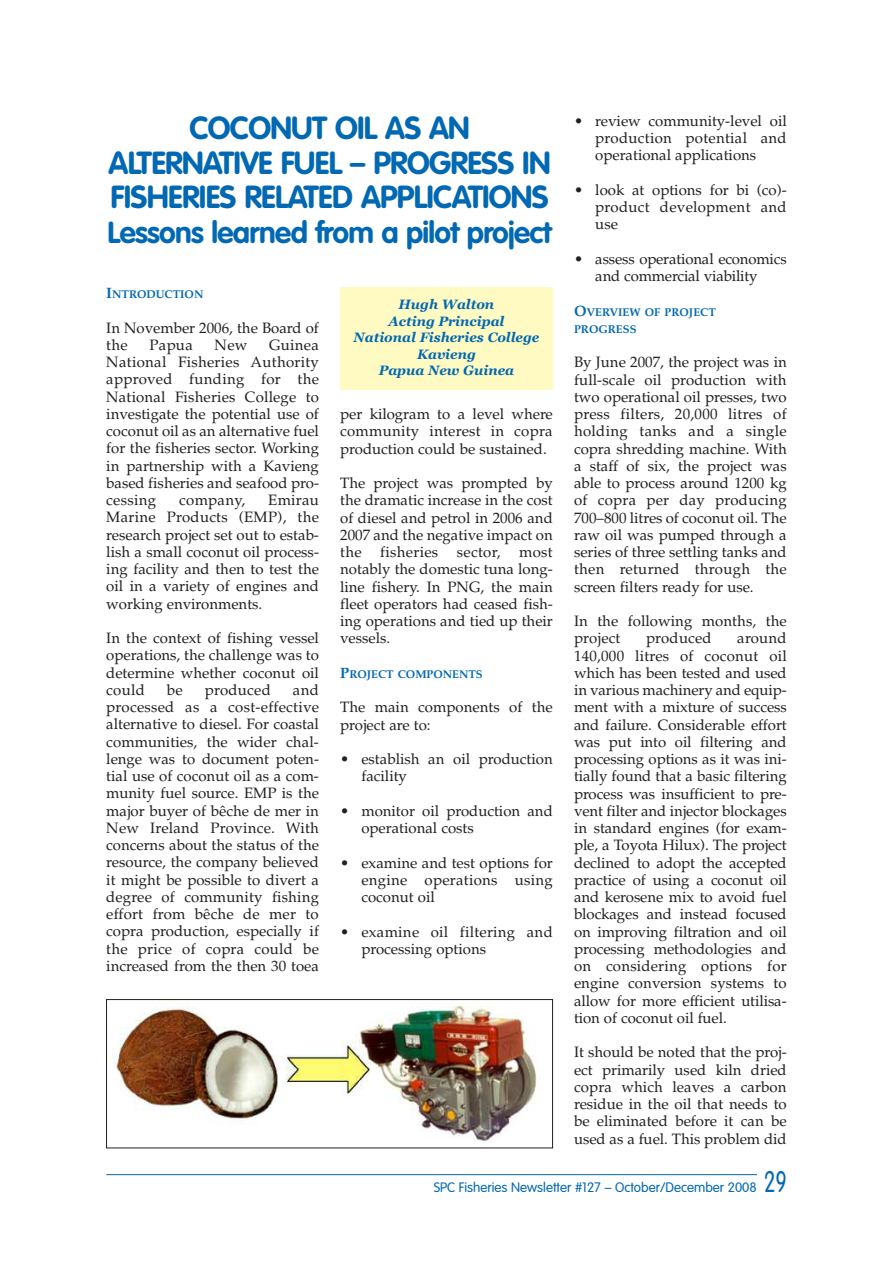
<style>
.page{position:relative;width:893px;height:1263px;background:#fff}
.page>*{position:absolute;margin:0;border:0;box-sizing:border-box;transform-origin:0 0}
.t1{font:700 31.5px/34.5px "VAG Rounded";letter-spacing:-.025em;color:#0168b3;text-align:center}
.t2{font:700 30px "VAG Rounded";letter-spacing:-.025em;color:#0168b3}
.t3{font:15px/17.2px "Palatino";color:#231f20;text-align:justify}
.t4{font:15px/17.2px "Palatino";letter-spacing:.02em;color:#231f20}
.t5{font:italic 700 13.5px/16.5px "Georgia";color:#0168b3;text-align:center}
.t6{font:300 13.5px "VAG Rounded";color:#0168b3}
.t7{font:700 11.25px/17.2px "Palatino";color:#0168b3}
.s1{font-size:15px}
.s2{font-size:29.4px}
</style>
<div class="page">
<hr style="left:106px;top:1174px;width:681px;height:1px;background:#0168b3">
<div style="left:757px;top:1162px;width:30px;height:44px;background:#fff"></div>
<div style="left:340px;top:287px;width:213px;height:103px;background:#fffac1"></div>
<img style="left:109px;top:1001px;width:428px;height:140px">
<div style="left:106px;top:999px;width:447px;height:149px;border:1px solid #231f20"></div>
<h1 class="t1" style="left:109px;top:113px;width:443px">COCONUT OIL AS AN<br>ALTERNATIVE FUEL – PROGRESS IN<br>FISHERIES RELATED APPLICATIONS</h1>
<h2 class="t2" style="left:108px;top:219px;width:446px">Lessons learned from a pilot project</h2>
<p class="t7" style="left:106px;top:286px;width:99px"><span class="s1">I</span>NTRODUCTION</p>
<p class="t3" style="left:106px;top:319px;width:214px">In November 2006, the Board of the</p>
<p class="t3" style="left:106px;top:336px;width:214px;text-indent:163px">Guinea National Fisheries Authority approved funding for the National Fisheries College to investigate the potential use of coconut oil as an alternative fuel for the fisheries sector. Working in partnership with a Kavieng based fisheries and seafood pro&shy;cessing</p>
<p class="t3" style="left:149px;top:336px;width:45px">Papua</p>
<p class="t3" style="left:215px;top:336px;width:34px">New</p>
<p class="t3" style="left:106px;top:491px;width:214px;text-indent:162px">Emirau Marine Products (EMP), the research project set out to estab&shy;lish a small coconut oil process&shy;ing facility and then to test the oil in a variety of engines and working environments.</p>
<p class="t3" style="left:106px;top:629px;width:214px">In the context of fishing vessel operations, the challenge was to determine whether coconut oil could</p>
<p class="t4" style="left:179px;top:491px;width:67px">company,</p>
<p class="t3" style="left:106px;top:681px;width:214px;text-indent:187px">and processed as a cost-effective alternative to diesel. For coastal communities, the wider chal&shy;lenge was to document poten&shy;tial use of coconut oil as a com&shy;munity fuel source. EMP is the major buyer of bêche de mer in New Ireland Province. With concerns about the status of the resource, the company believed it might be possible to divert a degree of community fishing effort from bêche de mer to copra production, especially if the price of copra could be increased from the then 30 toea</p>
<p class="t3" style="left:167px;top:681px;width:17px">be</p>
<p class="t4" style="left:205px;top:681px;width:68px">produced</p>
<p class="t5" style="left:354px;top:296px;width:187px">Hugh Walton<br>Acting Principal<br>National Fisheries College<br>Kavieng<br>Papua New Guinea</p>
<p class="t3" style="left:340px;top:405px;width:214px">per kilogram to a level where community interest in copra production could be sustained.</p>
<p class="t3" style="left:340px;top:474px;width:214px">The project was prompted by the dramatic increase in the cost of diesel and petrol in 2006 and 2007 and the negative impact on the fisheries sector, most notably the domestic tuna long&shy;line fishery. In PNG, the main fleet operators had ceased fish&shy;ing operations and tied up their vessels.</p>
<p class="t7" style="left:340px;top:665px;width:144px"><span class="s1">P</span>ROJECT COMPONENTS</p>
<p class="t3" style="left:340px;top:698px;width:214px">The main components of the project are to:</p>
<p class="t3" style="left:361px;top:750px;width:193px;text-indent:-21px">• establish an oil production facility</p>
<p class="t3" style="left:361px;top:802px;width:193px;text-indent:-21px">• monitor oil production and operational costs</p>
<p class="t3" style="left:361px;top:854px;width:193px;text-indent:-21px">• examine and test options for engine operations using coconut oil</p>
<p class="t4" style="left:361px;top:923px;width:193px;text-indent:-21px">• examine oil filtering and processing options</p>
<p class="t3" style="left:595px;top:112px;width:193px;text-indent:-21px">• review community-level oil production potential and operational applications</p>
<p class="t3" style="left:595px;top:181px;width:193px;text-indent:-21px">• look at options for bi (co)- product development and use</p>
<p class="t3" style="left:574px;top:250px;width:214px;text-align:center">• assess operational economics and commercial viability</p>
<p class="t7" style="left:574px;top:303px;width:143px"><span class="s1">O</span>VERVIEW OF PROJECT<br>PROGRESS</p>
<p class="t3" style="left:574px;top:353px;width:214px">By June 2007, the project was in full-scale oil production with two operational oil presses, two press filters, 20,000 litres of holding tanks and a single copra shredding machine. With a staff of six, the project was able to process around 1200 kg of copra per day producing 700–800 litres of coconut oil. The raw oil was pumped through a series of three settling tanks and then returned through the screen filters ready for use.</p>
<p class="t3" style="left:574px;top:612px;width:214px">In the following months, the project</p>
<p class="t3" style="left:574px;top:629px;width:214px;text-indent:163px">around 140,000 litres of coconut oil which has been tested and used in various machinery and equip&shy;ment with a mixture of success and failure. Considerable effort was put into oil filtering and processing options as it was ini&shy;tially found that a basic filtering process was insufficient to pre&shy;vent filter and injector blockages in standard engines (for exam&shy;ple, a Toyota Hilux). The project declined to adopt the accepted practice of using a coconut oil and kerosene mix to avoid fuel blockages and instead focused on improving filtration and oil processing methodologies and on considering options for engine conversion systems to allow for more efficient utilisa&shy;tion of coconut oil fuel.</p>
<p class="t3" style="left:574px;top:1043px;width:214px">It should be noted that the proj&shy;ect primarily used kiln dried copra which leaves a carbon residue in the oil that needs to be eliminated before it can be used as a fuel. This problem did</p>
<p class="t3" style="left:646px;top:629px;width:67px">produced</p>
<p class="t6" style="left:434px;top:1181px;width:354px">SPC Fisheries Newsletter #127 – October/December 2008 <span class="s2">29</span></p>
</div>
